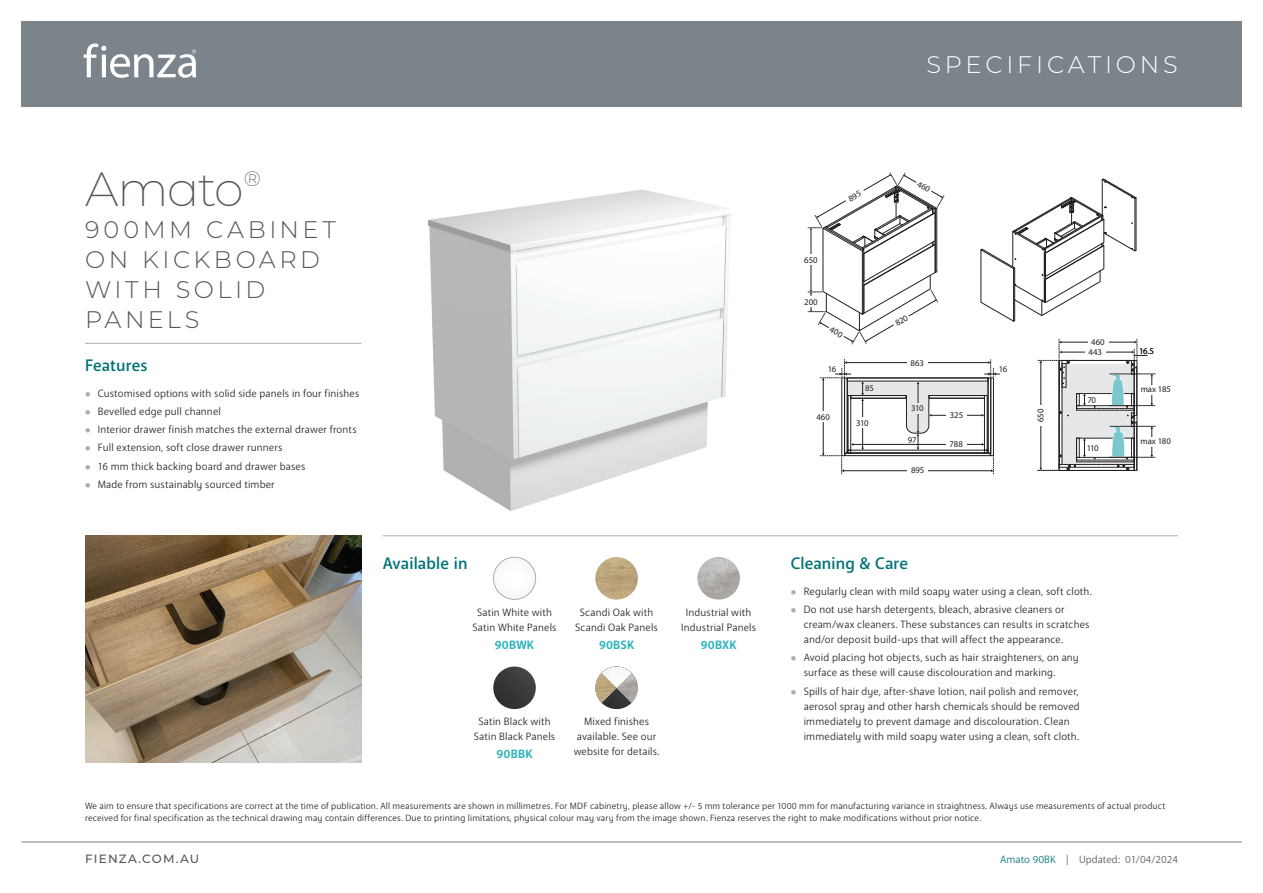
<style>
.page{position:relative;width:1263px;height:893px;background:#fff}
.page>*{position:absolute;margin:0;border:0;box-sizing:border-box;transform-origin:0 0}
.t1{font:200 48px "Montserrat";letter-spacing:-.03em;color:#525759}
.t2{font:300 24px/30px "Montserrat";letter-spacing:.15em;color:#525759}
.t3{font:300 24px "Montserrat";letter-spacing:.16em;color:#fff}
.t4{font:200 21px "Montserrat";color:#525759}
.t5{font:500 16.5px "Anago";letter-spacing:.005em;color:#007277}
.t6{font:700 12px "Anago";letter-spacing:.01em;color:#2eb5bc}
.t7{font:500 12px "Montserrat";letter-spacing:.1em;color:#525759}
.t8{font:10.5px/15px "Anago";letter-spacing:.01em;color:#231f20;text-align:center}
.t9{font:10.5px "Anago";color:#525759}
.t10{font:9px/12px "Anago";letter-spacing:.02em;color:#231f20}
.t11{font:8.7px/9.9px "Myriad Pro";letter-spacing:-.01em;color:#231f20;text-align:center}
.s1{font-weight:500;font-size:7.5px;color:#a9adb1}
.s2{color:#007277}
</style>
<div class="page">
<img style="left:428px;top:189px;width:304px;height:322px">
<svg style="left:980px;top:178px;width:157px;height:144px"></svg>
<svg style="left:820px;top:359px;width:180px;height:115px"></svg>
<svg style="left:1038px;top:339px;width:118px;height:132px"></svg>
<div style="left:813px;top:411px;width:21px;height:11px;background:#fff"></div>
<div style="left:908px;top:465px;width:20px;height:11px;background:#fff"></div>
<div style="left:907px;top:357px;width:20px;height:11px;background:#fff"></div>
<div style="left:853px;top:418px;width:20px;height:10px;background:#fff"></div>
<div style="left:908px;top:403px;width:20px;height:11px;background:#e6e7e9"></div>
<div style="left:946px;top:439px;width:21px;height:10px;background:#fff"></div>
<div style="left:946px;top:410px;width:21px;height:11px;background:#fff"></div>
<div style="left:1088px;top:337px;width:20px;height:10px;background:#fff"></div>
<div style="left:1085px;top:347px;width:20px;height:10px;background:#fff"></div>
<div style="left:1035px;top:405px;width:11px;height:21px;background:#fff"></div>
<div style="left:1144px;top:385px;width:17px;height:9px;background:#fff"></div>
<div style="left:1144px;top:437px;width:17px;height:9px;background:#fff"></div>
<img style="left:595px;top:557px;width:43px;height:43px;border-radius:21px">
<img style="left:697px;top:557px;width:43px;height:43px;border-radius:21px">
<img style="left:493px;top:666px;width:43px;height:43px;border-radius:21px">
<img style="left:595px;top:666px;width:43px;height:43px;border-radius:21px">
<svg style="left:595px;top:666px;width:43px;height:37px"></svg>
<div style="left:493px;top:557px;width:43px;height:42px;background:#d2d4d6;border-radius:21px"></div>
<img style="left:493px;top:557px;width:43px;height:43px;border-radius:21px">
<div style="left:493px;top:557px;width:43px;height:43px;border:1px solid #a9adb1;border-radius:50%"></div>
<hr style="left:85px;top:343px;width:276px;height:1px;background:#a9adb1">
<hr style="left:383px;top:535px;width:795px;height:1px;background:#a9adb1">
<img style="left:85px;top:536px;width:276px;height:226px">
<div style="left:21px;top:21px;width:1221px;height:85px;background:#7b848b"></div>
<svg style="left:84px;top:43px;width:112px;height:35px"></svg>
<hr style="left:21px;top:842px;width:1221px;height:1px;background:#7b848b">
<svg style="left:808px;top:173px;width:136px;height:172px"></svg>
<h2 class="t3" style="left:926px;top:48px;width:253px">SPECIFICATIONS</h2>
<h1 class="t1" style="left:85px;top:157px;width:160px">Amato</h1>
<h3 class="t4" style="left:244px;top:164px;width:19px">®</h3>
<h2 class="t2" style="left:85px;top:214px;width:253px">900MM CABINET<br>ON KICKBOARD<br>WITH SOLID<br>PANELS</h2>
<h3 class="t5" style="left:85px;top:355px;width:64px">Features</h3>
<p class="t8" style="left:85px;top:386px;width:276px"><span class="s1">●</span> Customised options with solid side panels in four finishes</p>
<p class="t8" style="left:85px;top:404px;width:137px"><span class="s1">●</span> Bevelled edge pull channel</p>
<p class="t8" style="left:85px;top:422px;width:273px"><span class="s1">●</span> Interior drawer finish matches the external drawer fronts</p>
<p class="t8" style="left:85px;top:440px;width:199px"><span class="s1">●</span> Full extension, soft close drawer runners</p>
<p class="t8" style="left:85px;top:459px;width:222px"><span class="s1">●</span> 16 mm thick backing board and drawer bases</p>
<p class="t8" style="left:85px;top:477px;width:191px"><span class="s1">●</span> Made from sustainably sourced timber</p>
<h3 class="t5" style="left:383px;top:553px;width:86px">Available in</h3>
<p class="t8" style="left:473px;top:605px;width:85px">Satin White with<br>Satin White Panels</p>
<p class="t6" style="left:495px;top:637px;width:41px">90BWK</p>
<p class="t8" style="left:575px;top:605px;width:84px">Scandi Oak with<br>Scandi Oak Panels</p>
<p class="t6" style="left:599px;top:637px;width:37px">90BSK</p>
<p class="t8" style="left:681px;top:605px;width:76px">Industrial with<br>Industrial Panels</p>
<p class="t6" style="left:701px;top:637px;width:37px">90BXK</p>
<p class="t8" style="left:474px;top:714px;width:83px">Satin Black with<br>Satin Black Panels</p>
<p class="t6" style="left:496px;top:747px;width:38px">90BBK</p>
<p class="t8" style="left:574px;top:714px;width:87px">Mixed finishes available. See our website for details.</p>
<p class="t11" style="left:804px;top:255px;width:15px">650</p>
<p class="t11" style="left:804px;top:297px;width:15px">200</p>
<p class="t11" style="left:910px;top:358px;width:15px">863</p>
<p class="t11" style="left:828px;top:364px;width:10px">16</p>
<p class="t11" style="left:999px;top:364px;width:10px">16</p>
<p class="t11" style="left:865px;top:383px;width:10px">85</p>
<p class="t11" style="left:816px;top:412px;width:15px">460</p>
<p class="t11" style="left:856px;top:418px;width:14px">310</p>
<p class="t11" style="left:911px;top:403px;width:14px">310</p>
<p class="t11" style="left:908px;top:435px;width:10px">97</p>
<p class="t11" style="left:911px;top:465px;width:15px">895</p>
<p class="t11" style="left:950px;top:410px;width:15px">325</p>
<p class="t11" style="left:949px;top:439px;width:15px">788</p>
<p class="t11" style="left:1036px;top:422px;width:15px;rotate:-90deg">650</p>
<p class="t11" style="left:1088px;top:337px;width:18px">460<br>443</p>
<p class="t11" style="left:1087px;top:395px;width:10px">70</p>
<p class="t11" style="left:1087px;top:443px;width:14px">110</p>
<h3 class="t5" style="left:791px;top:553px;width:119px">Cleaning &amp; Care</h3>
<p class="t8" style="left:791px;top:584px;width:302px"><span class="s1">●</span> Regularly clean with mild soapy water using a clean, soft cloth.</p>
<p class="t8" style="left:804px;top:602px;width:287px;text-align:left;text-indent:-13px"><span class="s1">●</span> Do not use harsh detergents, bleach, abrasive cleaners or cream/wax cleaners. These substances can results in scratches and/or deposit build-ups that will affect the appearance.</p>
<p class="t8" style="left:804px;top:650px;width:277px;text-align:left;text-indent:-13px"><span class="s1">●</span> Avoid placing hot objects, such as hair straighteners, on any surface as these will cause discolouration and marking.</p>
<p class="t8" style="left:804px;top:684px;width:278px;text-align:left;text-indent:-13px"><span class="s1">●</span> Spills of hair dye, after-shave lotion, nail polish and remover, aerosol spray and other harsh chemicals should be removed immediately to prevent damage and discolouration. Clean immediately with mild soapy water using a clean, soft cloth.</p>
<p class="t11" style="left:1139px;top:346px;width:16px">16.5</p>
<p class="t11" style="left:1141px;top:384px;width:32px">max 185</p>
<p class="t11" style="left:1140px;top:436px;width:32px">max 180</p>
<p class="t10" style="left:85px;top:800px;width:1082px">We aim to ensure that specifications are correct at the time of publication. All measurements are shown in millimetres. For MDF cabinetry, please allow +/- 5 mm tolerance per 1000 mm for manufacturing variance in straightness. Always use measurements of actual product received for final specification as the technical drawing may contain differences. Due to printing limitations, physical colour may vary from the image shown. Fienza reserves the right to make modifications without prior notice.</p>
<p class="t7" style="left:85px;top:851px;width:116px">FIENZA.COM.AU</p>
<p class="t9" style="left:1000px;top:853px;width:179px"><span class="s2">Amato 90BK</span> | Updated: 01/04/2024</p>
</div>
